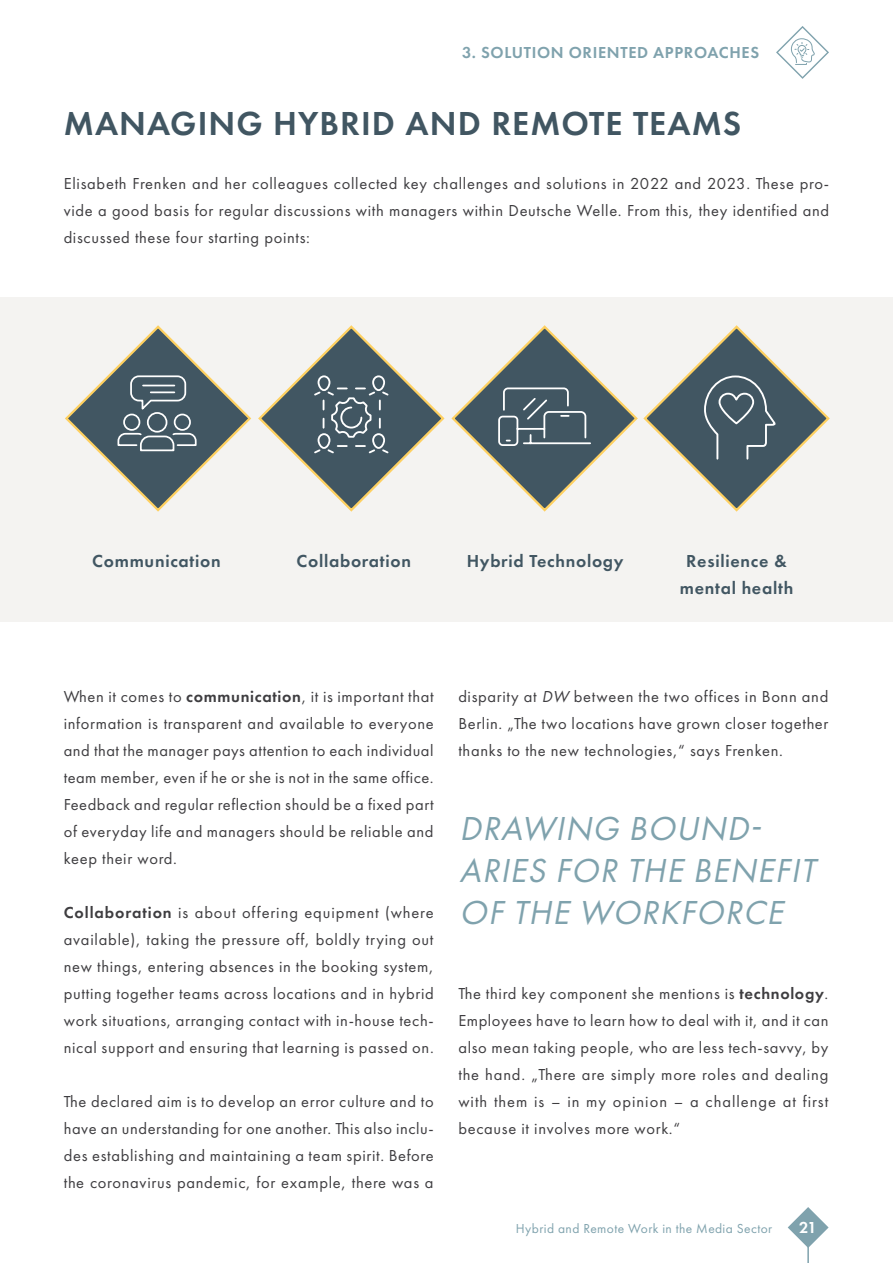
<style>
.page{position:relative;width:893px;height:1263px;background:#fff}
.page>*{position:absolute;margin:0;border:0;box-sizing:border-box;transform-origin:0 0}
.t1{font:italic 34.5px/42px "Futura PT";color:#7fa2ad}
.t2{font:600 34.5px "Futura PT";letter-spacing:.03em;color:#415662}
.t3{font:600 18px/27px "Futura PT";letter-spacing:.04em;color:#415662;text-align:center}
.t4{font:16.5px/27px "Futura PT";letter-spacing:.04em;color:#3e3d40;text-align:justify}
.t5{font:600 16.5px "Futura PT";letter-spacing:.04em;color:#7fa2ad}
.t6{font:600 16.5px "Futura PT";color:#fff}
.t7{font:13.5px "Futura PT";letter-spacing:.03em;color:#7fa2ad}
.s1{font-weight:600}
.s2{font-style:italic}
</style>
<div class="page">
<div style="left:0;top:297px;width:893px;height:324px;background:#f4f3f1"></div>
<svg style="left:788px;top:1207px;width:41px;height:56px"></svg>
<svg style="left:776px;top:26px;width:53px;height:53px"></svg>
<svg style="left:65px;top:325px;width:765px;height:187px"></svg>
<p class="t5" style="left:462px;top:42px;width:299px">3. SOLUTION ORIENTED APPROACHES</p>
<h1 class="t2" style="left:64px;top:102px;width:679px">MANAGING HYBRID AND REMOTE TEAMS</h1>
<p class="t4" style="left:64px;top:170px;width:767px">Elisabeth Frenken and her colleagues collected key challenges and solutions in 2022 and 2023. These pro&shy;vide a good basis for regular discussions with managers within Deutsche Welle. From this, they identified and discussed these four starting points:</p>
<p class="t3" style="left:92px;top:547px;width:130px">Communication</p>
<p class="t3" style="left:296px;top:547px;width:116px">Collaboration</p>
<p class="t3" style="left:467px;top:547px;width:158px">Hybrid Technology</p>
<p class="t3" style="left:680px;top:547px;width:115px">Resilience &amp; mental health</p>
<p class="t4" style="left:64px;top:683px;width:371px">When it comes to <span class="s1">communication</span>, it is important that information is transparent and available to everyone and that the manager pays attention to each individual team member, even if he or she is not in the same office.<br>Feedback and regular reflection should be a fixed part of everyday life and managers should be reliable and keep their word.</p>
<p class="t4" style="left:64px;top:899px;width:371px"><span class="s1">Collaboration</span> is about offering equipment (where available), taking the pressure off, boldly trying out new things, entering absences in the booking system, putting together teams across locations and in hybrid work situations, arranging contact with in-house tech&shy;nical support and ensuring that learning is passed on.</p>
<p class="t4" style="left:64px;top:1088px;width:371px">The declared aim is to develop an error culture and to have an understanding for one another. This also inclu&shy;des establishing and maintaining a team spirit. Before the coronavirus pandemic, for example, there was a</p>
<p class="t4" style="left:458px;top:683px;width:371px">disparity at <span class="s2">DW</span> between the two offices in Bonn and Berlin. „The two locations have grown closer together thanks to the new technologies,“ says Frenken.</p>
<h1 class="t1" style="left:460px;top:807px;width:364px">DRAWING BOUND-<br>ARIES FOR THE BENEFIT<br>OF THE WORKFORCE</h1>
<p class="t4" style="left:458px;top:980px;width:372px">The third key component she mentions is <span class="s1">technology</span>.<br>Employees have to learn how to deal with it, and it can also mean taking people, who are less tech-savvy, by the hand. „There are simply more roles and dealing with them is – in my opinion – a challenge at first because it involves more work.“</p>
<p class="t7" style="left:516px;top:1220px;width:258px">Hybrid and Remote Work in the Media Sector</p>
<p class="t6" style="left:799px;top:1217px;width:19px">21</p>
</div>
